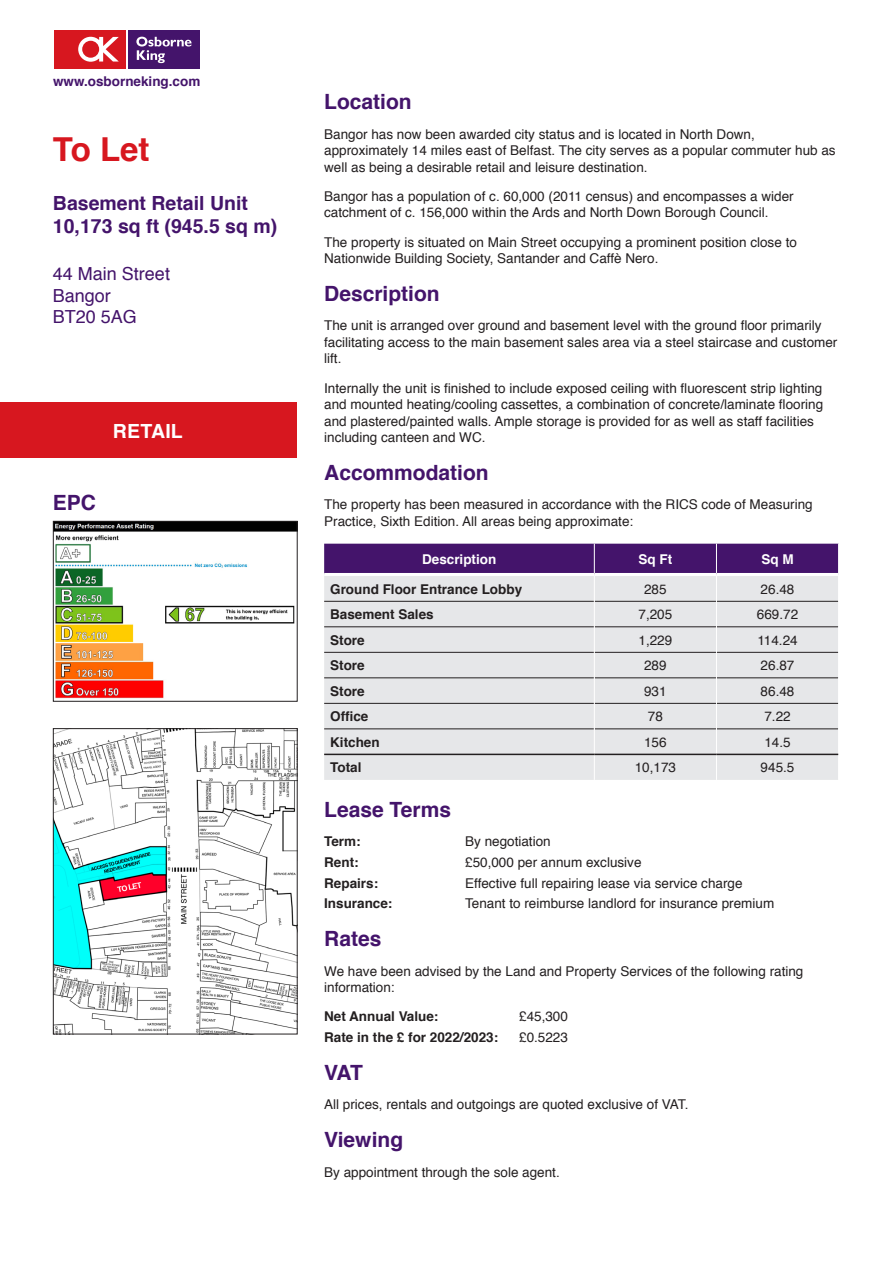
<style>
.page{position:relative;width:893px;height:1263px;background:#fff}
.page>*{position:absolute;margin:0;border:0;box-sizing:border-box;transform-origin:0 0}
.Inside_-_Sale_-_Let{font:700 33px "Helvetica";color:#d7171f}
.t1{font:700 21px "Helvetica";color:#44146b}
.Inside_Description{font:700 19.5px "Helvetica";color:#44146b}
.Property_Type{font:700 19.5px "Helvetica";letter-spacing:.01em;color:#fff}
.Address_Inside{font:18px "Helvetica";color:#44146b}
.Body_Text{font:13.5px/16.5px "Helvetica";color:#231f20}
.Bold_to_Regular{font:13.5px "Helvetica";color:#231f20}
.tbl_-_first_column{font:700 13.5px "Helvetica";color:#231f20}
.tbl_-_detail_columns{font:13.5px "Helvetica";color:#231f20}
.Bold_to_Regular-2{font:700 13.5px "Helvetica";color:#231f20}
.t2{font:700 13.5px "Helvetica";color:#44146b}
.tbl_-_Header{font:700 13.5px "Helvetica";color:#fff}
</style>
<div class="page">
<div style="left:51px;top:27px;width:152px;height:44px;background:linear-gradient(to right,#fff,#fff)"></div>
<div style="left:128px;top:30px;width:72px;height:38px;background:#44146b"></div>
<svg style="left:136px;top:37px;width:55px;height:26px"></svg>
<div style="left:54px;top:30px;width:72px;height:38px;background:#d7171f"></div>
<svg style="left:78px;top:37px;width:41px;height:25px"></svg>
<img style="left:55px;top:523px;width:241px;height:176px">
<div style="left:53px;top:521px;width:245px;height:181px;border:1px solid #231f20"></div>
<img style="left:55px;top:730px;width:241px;height:302px">
<div style="left:53px;top:728px;width:245px;height:306px;border:1px solid #231f20"></div>
<svg style="left:324px;top:544px;width:515px;height:236px;background:#ccc7d3"></svg>
<hr style="left:838px;top:544px;width:1px;height:30px;background:#fff">
<hr style="left:324px;top:573px;width:270px;height:3px;background:#fff">
<hr style="left:594px;top:573px;width:122px;height:3px;background:#fff">
<hr style="left:716px;top:573px;width:122px;height:3px;background:#fff">
<hr style="left:324px;top:754px;width:270px;height:1px;background:#231f20">
<hr style="left:594px;top:754px;width:122px;height:1px;background:#231f20">
<hr style="left:716px;top:754px;width:122px;height:1px;background:#231f20">
<div style="left:0;top:403px;width:296px;height:55px;background:#d7171f"></div>
<p class="t2" style="left:53px;top:70px;width:149px">www.osborneking.com</p>
<p class="Inside_-_Sale_-_Let" style="left:53px;top:123px;width:98px">To Let</p>
<p class="Inside_Description" style="left:53px;top:187px;width:197px">Basement Retail Unit</p>
<p class="Inside_Description" style="left:53px;top:211px;width:226px">10,173 sq ft (945.5 sq m)</p>
<p class="Address_Inside" style="left:53px;top:260px;width:119px">44 Main Street</p>
<p class="Address_Inside" style="left:53px;top:282px;width:60px">Bangor</p>
<p class="Address_Inside" style="left:53px;top:303px;width:86px">BT20 5AG</p>
<p class="Property_Type" style="left:113px;top:415px;width:71px">RETAIL</p>
<h3 class="t1" style="left:53px;top:486px;width:45px">EPC</h3>
<h3 class="t1" style="left:324px;top:85px;width:89px">Location</h3>
<p class="Body_Text" style="left:324px;top:126px;width:513px">Bangor has now been awarded city status and is located in North Down, approximately 14 miles east of Belfast. The city serves as a popular commuter hub as well as being a desirable retail and leisure destination.</p>
<p class="Body_Text" style="left:324px;top:188px;width:471px">Bangor has a population of c. 60,000 (2011 census) and encompasses a wider catchment of c. 156,000 within the Ards and North Down Borough Council.</p>
<p class="Body_Text" style="left:324px;top:234px;width:474px">The property is situated on Main Street occupying a prominent position close to<br>Nationwide Building Society, Santander and Caffè Nero.</p>
<h3 class="t1" style="left:324px;top:277px;width:117px">Description</h3>
<p class="Body_Text" style="left:324px;top:318px;width:515px">The unit is arranged over ground and basement level with the ground floor primarily facilitating access to the main basement sales area via a steel staircase and customer lift.</p>
<p class="Body_Text" style="left:324px;top:380px;width:501px">Internally the unit is finished to include exposed ceiling with fluorescent strip lighting and mounted heating/cooling cassettes, a combination of concrete/laminate flooring and plastered/painted walls. Ample storage is provided for as well as staff facilities including canteen and WC.</p>
<h3 class="t1" style="left:324px;top:456px;width:166px">Accommodation</h3>
<p class="Body_Text" style="left:324px;top:497px;width:490px">The property has been measured in accordance with the RICS code of Measuring<br>Practice, Sixth Edition. All areas being approximate:</p>
<p class="tbl_-_Header" style="left:422px;top:548px;width:76px">Description</p>
<p class="tbl_-_Header" style="left:638px;top:548px;width:35px">Sq Ft</p>
<p class="tbl_-_Header" style="left:761px;top:548px;width:34px">Sq M</p>
<p class="tbl_-_first_column" style="left:330px;top:578px;width:194px">Ground Floor Entrance Lobby</p>
<p class="tbl_-_detail_columns" style="left:644px;top:578px;width:24px">285</p>
<p class="tbl_-_detail_columns" style="left:761px;top:578px;width:35px">26.48</p>
<p class="tbl_-_first_column" style="left:330px;top:603px;width:105px">Basement Sales</p>
<p class="tbl_-_detail_columns" style="left:638px;top:604px;width:35px">7,205</p>
<p class="tbl_-_detail_columns" style="left:757px;top:604px;width:43px">669.72</p>
<p class="tbl_-_first_column" style="left:330px;top:629px;width:36px">Store</p>
<p class="tbl_-_detail_columns" style="left:638px;top:629px;width:35px">1,229</p>
<p class="tbl_-_detail_columns" style="left:757px;top:629px;width:42px">114.24</p>
<p class="tbl_-_first_column" style="left:330px;top:654px;width:36px">Store</p>
<p class="tbl_-_detail_columns" style="left:644px;top:655px;width:24px">289</p>
<p class="tbl_-_detail_columns" style="left:761px;top:655px;width:35px">26.87</p>
<p class="tbl_-_first_column" style="left:330px;top:680px;width:36px">Store</p>
<p class="tbl_-_detail_columns" style="left:644px;top:680px;width:24px">931</p>
<p class="tbl_-_detail_columns" style="left:761px;top:680px;width:35px">86.48</p>
<p class="tbl_-_first_column" style="left:330px;top:705px;width:40px">Office</p>
<p class="tbl_-_detail_columns" style="left:648px;top:706px;width:17px">78</p>
<p class="tbl_-_detail_columns" style="left:764px;top:706px;width:28px">7.22</p>
<p class="tbl_-_first_column" style="left:330px;top:731px;width:51px">Kitchen</p>
<p class="tbl_-_detail_columns" style="left:644px;top:731px;width:24px">156</p>
<p class="tbl_-_detail_columns" style="left:764px;top:731px;width:28px">14.5</p>
<p class="tbl_-_first_column" style="left:330px;top:756px;width:33px">Total</p>
<p class="tbl_-_detail_columns" style="left:635px;top:757px;width:43px">10,173</p>
<p class="tbl_-_detail_columns" style="left:761px;top:757px;width:35px">945.5</p>
<h3 class="t1" style="left:324px;top:792px;width:128px">Lease Terms</h3>
<p class="Bold_to_Regular-2" style="left:324px;top:830px;width:38px">Term:</p>
<p class="Bold_to_Regular" style="left:465px;top:831px;width:87px">By negotiation</p>
<p class="Bold_to_Regular-2" style="left:324px;top:851px;width:36px">Rent:</p>
<p class="Bold_to_Regular" style="left:465px;top:852px;width:178px">£50,000 per annum exclusive</p>
<p class="Bold_to_Regular-2" style="left:324px;top:872px;width:56px">Repairs:</p>
<p class="Bold_to_Regular" style="left:465px;top:872px;width:279px">Effective full repairing lease via service charge</p>
<p class="Bold_to_Regular-2" style="left:324px;top:893px;width:70px">Insurance:</p>
<p class="Bold_to_Regular" style="left:465px;top:893px;width:311px">Tenant to reimburse landlord for insurance premium</p>
<h3 class="t1" style="left:324px;top:922px;width:59px">Rates</h3>
<p class="Body_Text" style="left:324px;top:963px;width:481px">We have been advised by the Land and Property Services of the following rating information:</p>
<p class="Bold_to_Regular-2" style="left:324px;top:1006px;width:116px">Net Annual Value:</p>
<p class="Bold_to_Regular" style="left:519px;top:1006px;width:50px">£45,300</p>
<p class="Bold_to_Regular-2" style="left:324px;top:1026px;width:176px">Rate in the £ for 2022/2023:</p>
<p class="Bold_to_Regular" style="left:519px;top:1027px;width:50px">£0.5223</p>
<h3 class="t1" style="left:324px;top:1056px;width:40px">VAT</h3>
<p class="Body_Text" style="left:324px;top:1097px;width:366px">All prices, rentals and outgoings are quoted exclusive of VAT.</p>
<h3 class="t1" style="left:324px;top:1123px;width:80px">Viewing</h3>
<p class="Body_Text" style="left:324px;top:1164px;width:237px">By appointment through the sole agent.</p>
</div>
